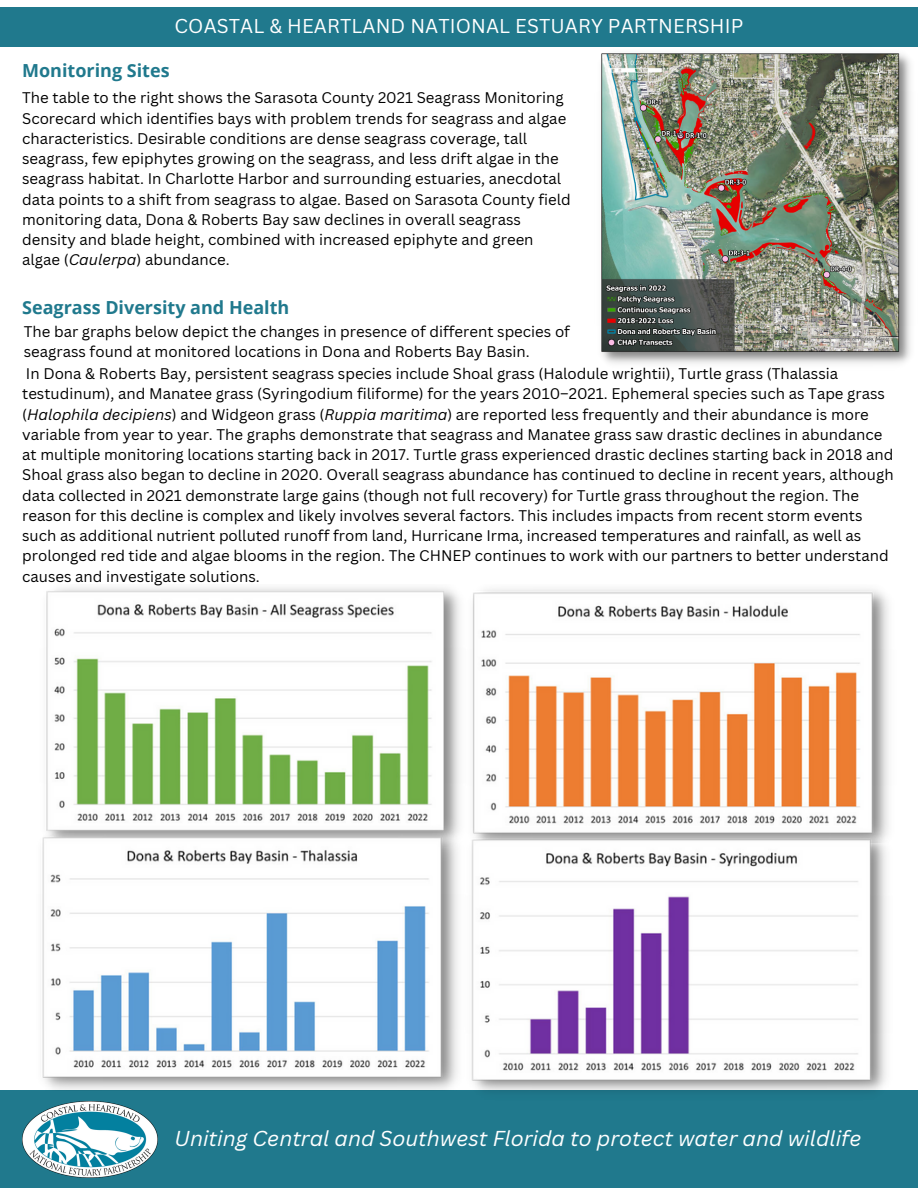
<style>
.page{position:relative;width:918px;height:1188px;background:#fff}
.page>*{position:absolute;margin:0;border:0;box-sizing:border-box;transform-origin:0 0}
.t1{font:italic 21px "Canva Sans";color:#fff}
.t2{font:19.5px "Canva Sans";letter-spacing:.005em;color:#fff}
.t3{font:700 18px "Open Sans";color:#20798d}
.t4{font:15px/20.2px "Canva Sans";color:#000}
.s1{font-style:italic}
</style>
<div class="page">
<div style="left:0;top:7px;width:918px;height:40px;background:#20798d"></div>
<div style="left:0;top:1090px;width:918px;height:98px;background:#20798d"></div>
<img style="left:22px;top:1101px;width:135px;height:77px">
<img style="left:601px;top:53px;width:310px;height:311px">
<img style="left:46px;top:587px;width:414px;height:236px">
<img style="left:472px;top:589px;width:417px;height:238px">
<img style="left:42px;top:823px;width:418px;height:267px">
<img style="left:471px;top:827px;width:417px;height:264px">
<p class="t2" style="left:175px;top:13px;width:570px">COASTAL &amp; HEARTLAND NATIONAL ESTUARY PARTNERSHIP</p>
<p class="t3" style="left:22px;top:58px;width:149px">Monitoring Sites</p>
<p class="t4" style="left:22px;top:87px;width:550px">The table to the right shows the Sarasota County 2021 Seagrass Monitoring Scorecard which identifies bays with problem trends for seagrass and algae characteristics. Desirable conditions are dense seagrass coverage, tall seagrass, few epiphytes growing on the seagrass, and less drift algae in the seagrass habitat. In Charlotte Harbor and surrounding estuaries, anecdotal data points to a shift from seagrass to algae. Based on Sarasota County field monitoring data, Dona &amp; Roberts Bay saw declines in overall seagrass density and blade height, combined with increased epiphyte and green algae (<span class="s1">Caulerpa</span>) abundance.</p>
<p class="t3" style="left:22px;top:295px;width:269px">Seagrass Diversity and Health</p>
<p class="t4" style="left:24px;top:321px;width:548px">The bar graphs below depict the changes in presence of different species of seagrass found at monitored locations in Dona and Roberts Bay Basin.</p>
<p class="t4" style="left:22px;top:363px;width:873px">In Dona &amp; Roberts Bay, persistent seagrass species include Shoal grass (Halodule wrightii), Turtle grass (Thalassia testudinum), and Manatee grass (Syringodium filiforme) for the years 2010–2021. Ephemeral species such as Tape grass (<span class="s1">Halophila decipiens</span>) and Widgeon grass (<span class="s1">Ruppia maritima</span>) are reported less frequently and their abundance is more variable from year to year. The graphs demonstrate that seagrass and Manatee grass saw drastic declines in abundance at multiple monitoring locations starting back in 2017. Turtle grass experienced drastic declines starting back in 2018 and Shoal grass also began to decline in 2020. Overall seagrass abundance has continued to decline in recent years, although data collected in 2021 demonstrate large gains (though not full recovery) for Turtle grass throughout the region. The reason for this decline is complex and likely involves several factors. This includes impacts from recent storm events such as additional nutrient polluted runoff from land, Hurricane Irma, increased temperatures and rainfall, as well as prolonged red tide and algae blooms in the region. The CHNEP continues to work with our partners to better understand causes and investigate solutions.</p>
<p class="t1" style="left:175px;top:1124px;width:688px">Uniting Central and Southwest Florida to protect water and wildlife</p>
</div>
